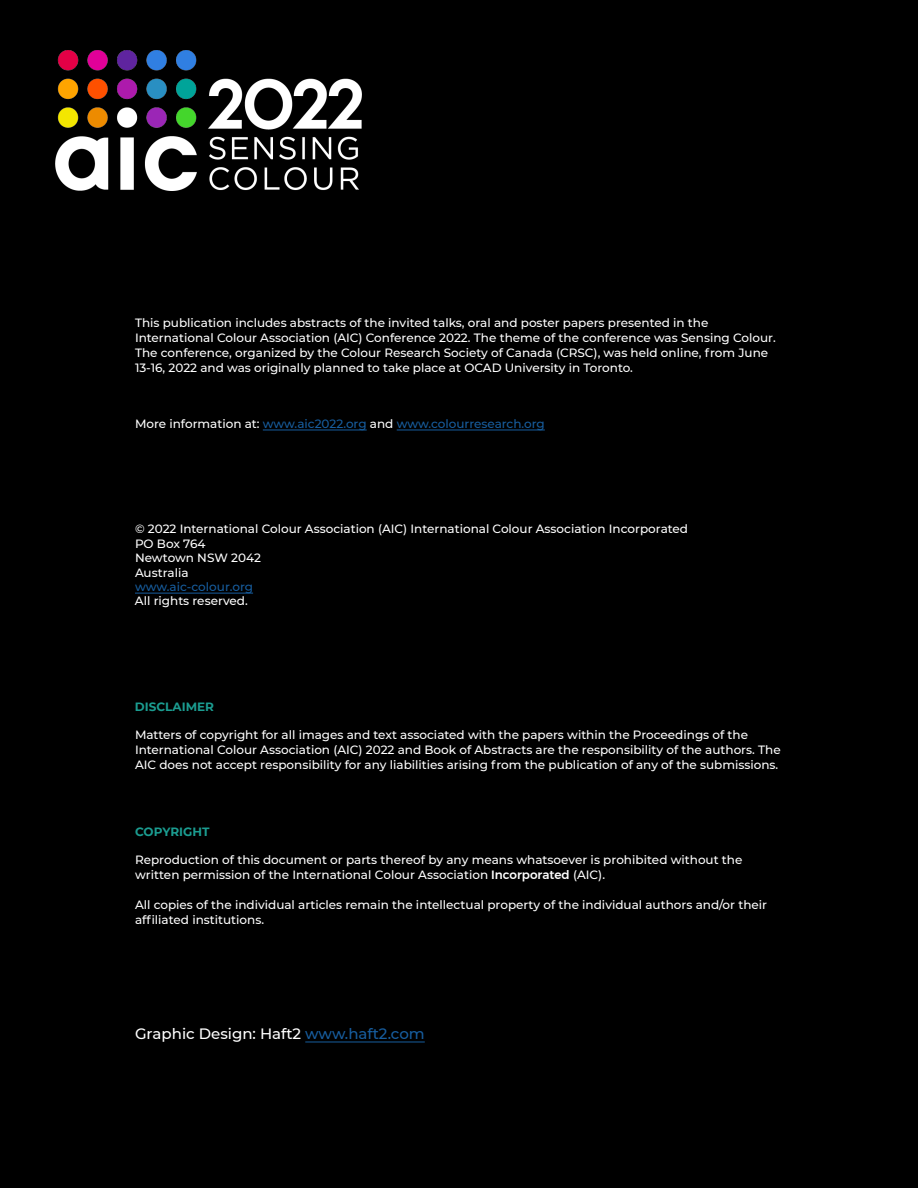
<style>
.page{position:relative;width:918px;height:1188px;background:#000}
.page>*{position:absolute;margin:0;border:0;box-sizing:border-box;transform-origin:0 0}
.t1{font:500 15px "Montserrat";color:#fff}
.t2{font:500 12px/15px "Montserrat";color:#fff}
.t3{font:500 12px "Montserrat";color:#175d9e}
.t4{font:700 12px "Montserrat";color:#1b9c90}
.s1{color:#fff}
.s2{color:#175d9e}
</style>
<div class="page">
<img style="left:55px;top:51px;width:306px;height:139px">
<hr style="left:263px;top:430px;width:104px;height:1px;background:#175d9e">
<hr style="left:397px;top:430px;width:148px;height:1px;background:#175d9e">
<hr style="left:135px;top:593px;width:118px;height:1px;background:#175d9e">
<hr style="left:305px;top:1042px;width:120px;height:1px;background:#175d9e">
<p class="t2" style="left:135px;top:315px;width:642px">This publication includes abstracts of the invited talks, oral and poster papers presented in the International Colour Association (AIC) Conference 2022. The theme of the conference was Sensing Colour.<br>The conference, organized by the Colour Research Society of Canada (CRSC), was held online, from June 13-16, 2022 and was originally planned to take place at OCAD University in Toronto.</p>
<p class="t3" style="left:135px;top:415px;width:411px"><span class="s1">More information at:</span> www.aic2022.org <span class="s1">and</span> www.colourresearch.org</p>
<p class="t2" style="left:135px;top:521px;width:555px;line-height:14.4px">© 2022 International Colour Association (AIC) International Colour Association Incorporated<br>PO Box 764<br>Newtown NSW 2042<br>Australia<br><span class="s2">www.aic-colour.org<br></span>All rights reserved.</p>
<p class="t4" style="left:135px;top:698px;width:81px">DISCLAIMER</p>
<p class="t2" style="left:135px;top:727px;width:647px">Matters of copyright for all images and text associated with the papers within the Proceedings of the<br>International Colour Association (AIC) 2022 and Book of Abstracts are the responsibility of the authors. The<br>AIC does not accept responsibility for any liabilities arising from the publication of any of the submissions.</p>
<p class="t4" style="left:135px;top:823px;width:76px">COPYRIGHT</p>
<p class="t2" style="left:135px;top:851px;width:609px">Reproduction of this document or parts thereof by any means whatsoever is prohibited without the written permission of the International Colour Association Incorporated (AIC).</p>
<p class="t2" style="left:135px;top:896px;width:634px">All copies of the individual articles remain the intellectual property of the individual authors and/or their affiliated institutions.</p>
<p class="t1" style="left:135px;top:1024px;width:291px">Graphic Design: Haft2 <span class="s2">www.haft2.com</span></p>
</div>
